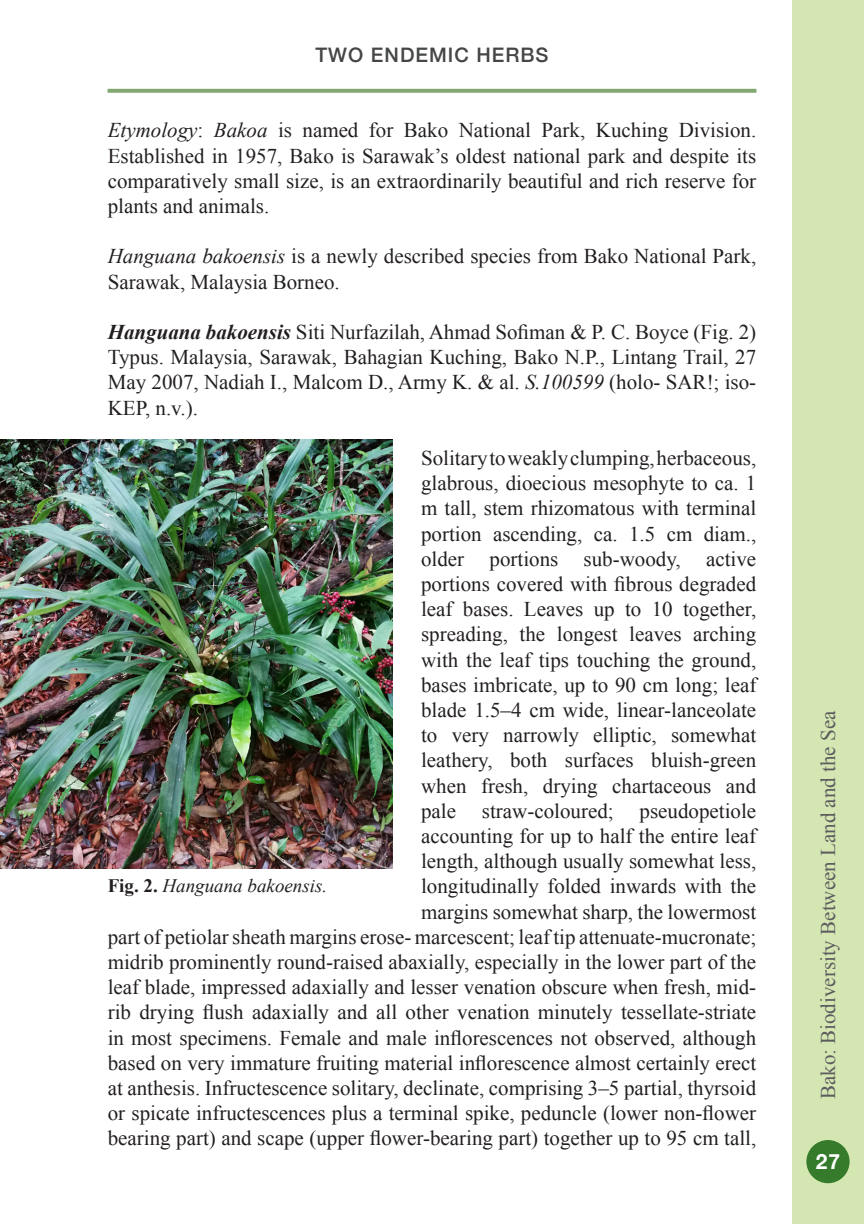
<style>
.page{position:relative;width:864px;height:1224px;background:#fff}
.page>*{position:absolute;margin:0;border:0;box-sizing:border-box;transform-origin:0 0}
.t1{font:21px/25.2px "Times New Roman";color:#231f20;text-align:justify}
.t2{font:21px "Times New Roman";color:#5c5c5f}
.t3{font:700 21px "Helvetica Neue";color:#fff}
.t4{font:500 20px "Helvetica Neue";letter-spacing:.05em;color:#454647}
.t5{font:italic 19px "Times New Roman";color:#231f20}
.s1{font-style:italic}
.s2{font-weight:700;font-style:italic}
.s3{font-weight:700;font-style:normal}
</style>
<div class="page">
<div style="left:792px;top:0;width:72px;height:1224px;background:#d4e6b1"></div>
<div style="left:806px;top:1140px;width:44px;height:43px;background:#357b2b;border-radius:50%"></div>
<svg style="left:108px;top:89px;width:648px;height:4px;background:#89ad79"></svg>
<img style="left:0;top:440px;width:393px;height:428px">
<p class="t4" style="left:315px;top:39px;width:235px">TWO ENDEMIC HERBS</p>
<p class="t1" style="left:108px;top:117px;width:650px"><span class="s1">Etymology</span>: <span class="s1">Bakoa</span> is named for Bako National Park, Kuching Division.<br>Established in 1957, Bako is Sarawak’s oldest national park and despite its comparatively small size, is an extraordinarily beautiful and rich reserve for plants and animals.</p>
<p class="t1" style="left:108px;top:243px;width:650px"><span class="s1">Hanguana bakoensis</span> is a newly described species from Bako National Park,<br>Sarawak, Malaysia Borneo.</p>
<p class="t1" style="left:108px;top:319px;width:650px"><span class="s2">Hanguana bakoensis</span> Siti Nurfazilah, Ahmad Sofiman &amp; P. C. Boyce (Fig. 2)<br>Typus. Malaysia, Sarawak, Bahagian Kuching, Bako N.P., Lintang Trail, 27<br>May 2007, Nadiah I., Malcom D., Army K. &amp; al. <span class="s1">S.100599</span> (holo- SAR!; iso-KEP, n.v.).</p>
<p class="t1" style="left:108px;top:445px;width:650px;text-align:right">Solitary to weakly clumping, herbaceous,<br>glabrous, dioecious mesophyte to ca. 1<br>m tall, stem rhizomatous with terminal<br>portion ascending, ca. 1.5 cm diam.,<br>older portions sub-woody, active<br>portions covered with fibrous degraded<br>leaf bases. Leaves up to 10 together,<br>spreading, the longest leaves arching<br>with the leaf tips touching the ground,<br>bases imbricate, up to 90 cm long; leaf<br>blade 1.5–4 cm wide, linear-lanceolate<br>to very narrowly elliptic, somewhat<br>leathery, both surfaces bluish-green<br>when fresh, drying chartaceous and<br>pale straw-coloured; pseudopetiole<br>accounting for up to half the entire leaf<br>length, although usually somewhat less,<br>longitudinally folded inwards with the<br>margins somewhat sharp, the lowermost<br>part of petiolar sheath margins erose- marcescent; leaf tip attenuate-mucronate; midrib prominently round-raised abaxially, especially in the lower part of the leaf blade, impressed adaxially and lesser venation obscure when fresh, mid&shy;rib drying flush adaxially and all other venation minutely tessellate-striate in most specimens. Female and male inflorescences not observed, although based on very immature fruiting material inflorescence almost certainly erect at anthesis. Infructescence solitary, declinate, comprising 3–5 partial, thyrsoid or spicate infructescences plus a terminal spike, peduncle (lower non-flower bearing part) and scape (upper flower-bearing part) together up to 95 cm tall,</p>
<p class="t5" style="left:108px;top:873px;width:221px"><span class="s3">Fig. 2.</span> Hanguana bakoensis.</p>
<p class="t2" style="left:814px;top:1099px;width:390px;rotate:-90deg">Bako: Biodiversity Between Land and the Sea</p>
<p class="t3" style="left:816px;top:1145px;width:26px">27</p>
</div>
